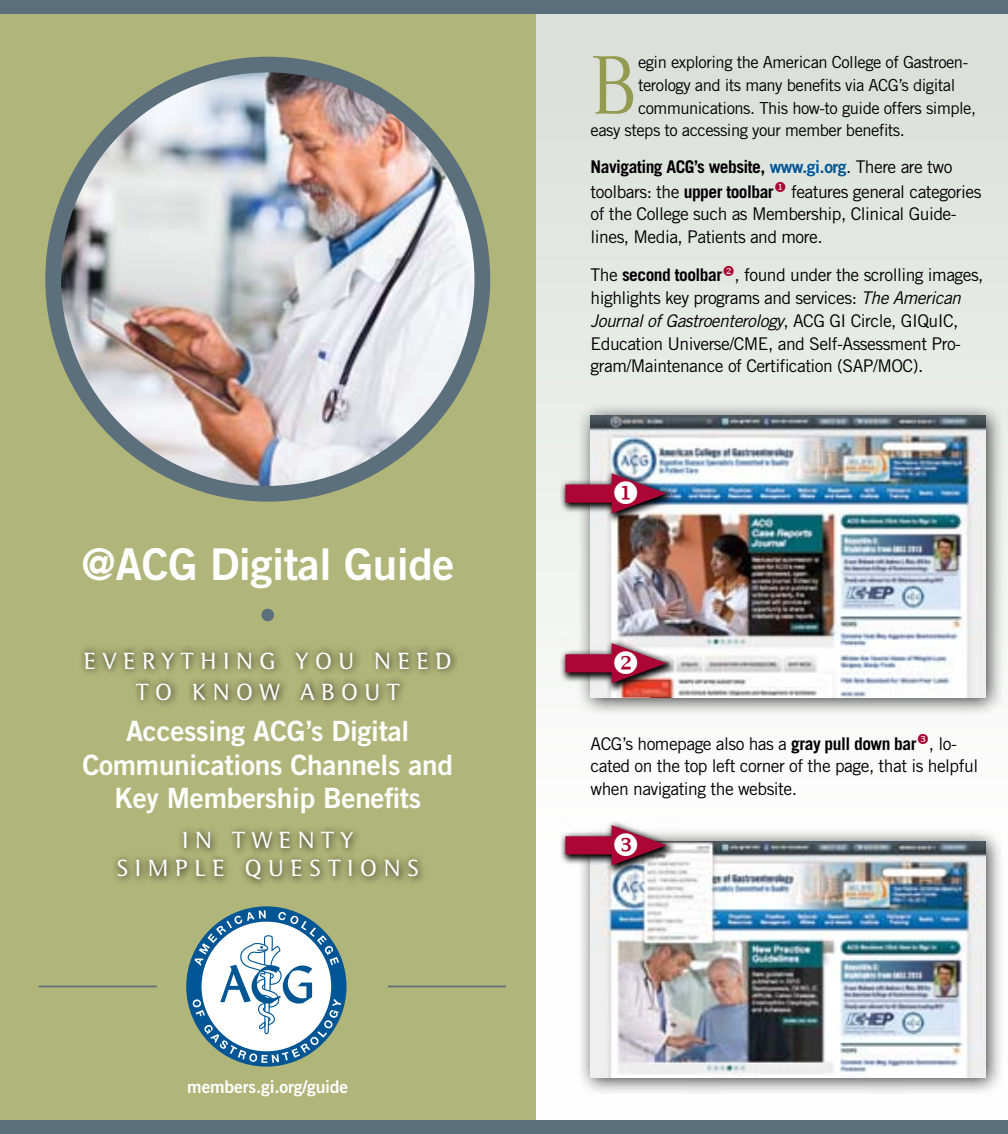
<style>
.page{position:relative;width:1008px;height:1134px;background:#fff}
.page>*{position:absolute;margin:0;border:0;box-sizing:border-box;transform-origin:0 0}
.t1{font:300 102.55px "Indispose";color:#949b50;scale:.95 1}
.t2{font:43.75px "Trade Gothic Bold Two";letter-spacing:-.01em;color:#fff}
.t3{font:28px/33.2px "Trade Gothic Bold Two";letter-spacing:-.01em;color:#fff;text-align:center}
.t4{font:23.62px/31.5px "Tainted";letter-spacing:.28em;color:#fff;text-align:center}
.t5{font:17.5px/22.8px "Trade Gothic";letter-spacing:-.03em;color:#000}
.t6{font:17.5px "Trade Gothic Bold Two";letter-spacing:-.01em;color:#fff}
.t7{font:16.62px "Trade Gothic";letter-spacing:-.03em;color:#000}
.s1{font-weight:700}
.s2{font-family:"Trade Gothic Bold Two";color:#005695}
.s3{font-style:italic}
</style>
<div class="page">
<div style="left:0;top:0;width:1008px;height:1120px;background:linear-gradient(to bottom,#dae0d9,#fff)"></div>
<div style="left:0;top:0;width:1008px;height:14px;background:#5c6f7c"></div>
<div style="left:0;top:1120px;width:1008px;height:14px;background:#5c6f7c"></div>
<div style="left:0;top:14px;width:536px;height:1106px;background:#b0b579"></div>
<svg style="left:186px;top:906px;width:161px;height:161px"></svg>
<hr style="left:39px;top:986px;width:118px;height:1px;background:#5c6f7c">
<hr style="left:388px;top:986px;width:118px;height:1px;background:#5c6f7c">
<img style="left:53px;top:65px;width:429px;height:429px;border-radius:215px">
<div style="left:45px;top:57px;width:445px;height:445px;border:16px solid #5c6f7c;border-radius:50%"></div>
<div style="left:79px;top:645px;width:380px;height:243px;background:#000;opacity:.75"></div>
<div style="left:261px;top:609px;width:13px;height:12px;background:#5c6f7c;border-radius:50%"></div>
<div style="left:576px;top:402px;width:429px;height:315px;background:#000;opacity:.75"></div>
<img style="left:590px;top:416px;width:395px;height:281px">
<div style="left:576px;top:828px;width:429px;height:269px;background:#000;opacity:.75"></div>
<img style="left:590px;top:841px;width:395px;height:237px">
<img style="left:560px;top:468px;width:117px;height:56px">
<svg style="left:560px;top:638px;width:117px;height:56px"></svg>
<svg style="left:560px;top:820px;width:117px;height:56px"></svg>
<svg style="left:918px;top:734px;width:10px;height:10px"></svg>
<svg style="left:565px;top:825px;width:102px;height:40px;background:#ab5c73"></svg>
<img style="left:565px;top:473px;width:102px;height:41px">
<svg style="left:565px;top:643px;width:102px;height:40px;background:#ab586d"></svg>
<h2 class="t2" style="left:81px;top:537px;width:375px">@ACG Digital Guide</h2>
<h3 class="t4" style="left:84px;top:644px;width:369px">EVERYTHING YOU NEE D<br>TO K NOW A BOUT</h3>
<h3 class="t3" style="left:82px;top:714px;width:372px">Accessing ACG’s Digital<br>Communications Channels and<br>Key Membership Benefits</h3>
<h3 class="t4" style="left:116px;top:826px;width:304px;line-height:28px">IN TWENTY<br>SIMPL E QUESTIONS</h3>
<p class="t6" style="left:187px;top:1076px;width:162px">members.gi.org/guide</p>
<h1 class="t1" style="left:591px;top:43px;width:49px">B</h1>
<p class="t7" style="left:638px;top:52px;width:332px">egin exploring the American College of Gastroen-</p>
<p class="t7" style="left:638px;top:75px;width:319px">terology and its many benefits via ACG’s digital</p>
<p class="t7" style="left:638px;top:98px;width:340px">communications. This how-to guide offers simple,</p>
<p class="t7" style="left:591px;top:120px;width:316px">easy steps to accessing your member benefits.</p>
<p class="t5" style="left:591px;top:154px;width:392px;line-height:24.5px"><span class="s1">Navigating ACG’s website,</span> <span class="s2">www.gi.org</span>. There are two toolbars: the <span class="s1">upper toolbar</span><sup>◆</sup> features general categories</p>
<p class="t5" style="left:591px;top:202px;width:368px">of the College such as Membership, Clinical Guide&shy;lines, Media, Patients and more.</p>
<p class="t5" style="left:591px;top:264px;width:394px">The <span class="s1">second toolbar</span><sup>❖</sup>, found under the scrolling images, highlights key programs and services: <span class="s3">The American Journal of Gastroenterology</span>, ACG GI Circle, GIQuIC, Education Universe/CME, and Self-Assessment Pro&shy;gram/Maintenance of Certification (SAP/MOC).</p>
<p class="t5" style="left:591px;top:732px;width:389px">ACG’s homepage also has a <span class="s1">gray pull down bar</span> , lo&shy;cated on the top left corner of the page, that is helpful when navigating the website.</p>
</div>
